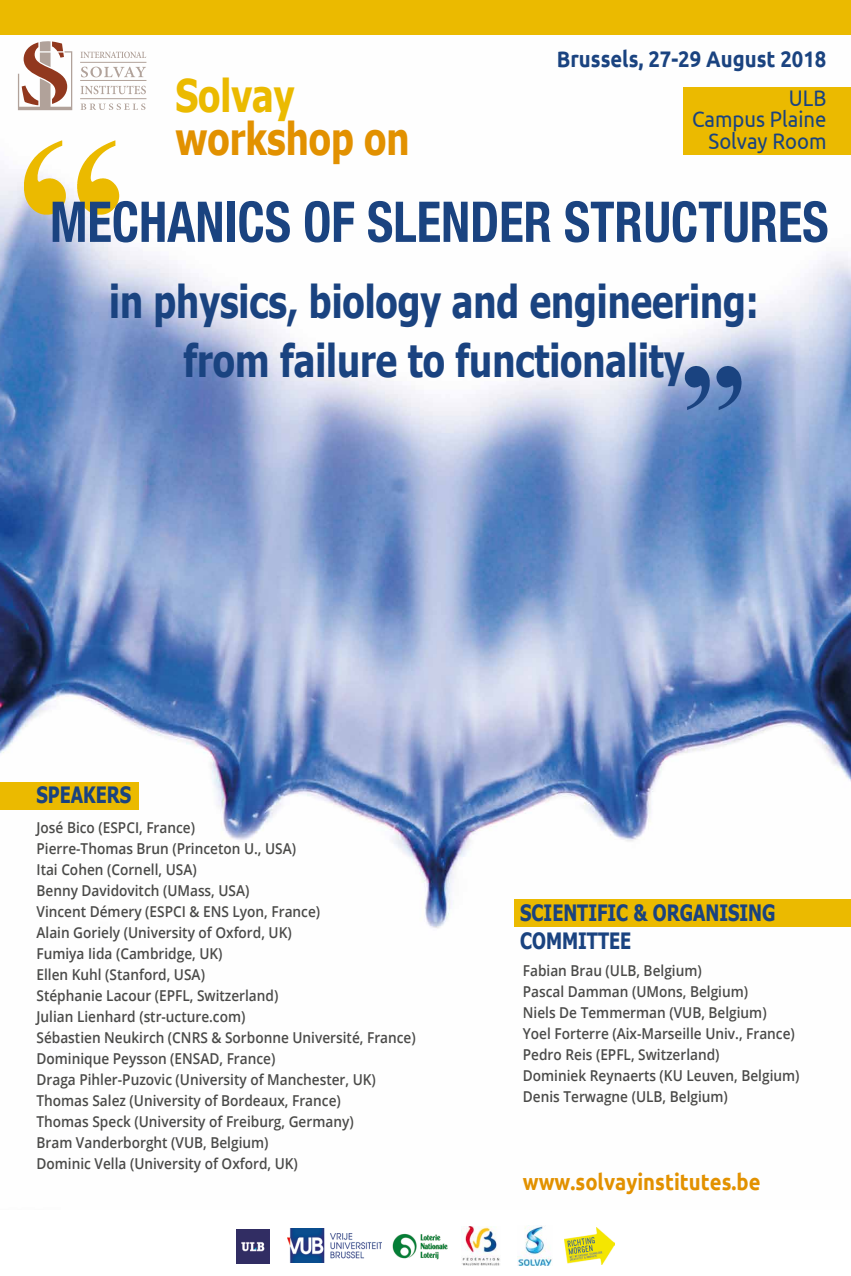
<style>
.page{position:relative;width:851px;height:1276px;background:#fff}
.page>*{position:absolute;margin:0;border:0;box-sizing:border-box;transform-origin:0 0}
.t1{font:700 condensed 56.25px "Helvetica Neue";color:#1a4380;scale:.9 1}
.t2{font:700 45px/59.2px "Tahoma";color:#1a4380;text-align:center;scale:.8 1}
.t3{font:700 45px "Tahoma";color:#e29100;scale:.8 1}
.t4{font:700 45px "Tahoma";color:#ebba00;scale:.8 1}
.t5{font:700 22.5px/27.8px "Tahoma";color:#1a4380;scale:.8 1}
.t6{font:22.5px/21.8px "Ubuntu";color:#1a4380;text-align:right;scale:.9 1}
.t7{font:700 22.5px "Ubuntu";color:#1a4380;scale:.9 1}
.t8{font:700 22.5px "Ubuntu";color:#e29100;scale:.9 1}
.t9{font:600 15px/21px "Open Sans";color:#1d1d1b;scale:.91 1}
</style>
<div class="page">
<img style="left:0;top:34px;width:850px;height:895px">
<div style="left:683px;top:87px;width:167px;height:67px;background:#ebba00"></div>
<div style="left:0;top:781px;width:138px;height:28px;background:#ebba00"></div>
<div style="left:515px;top:899px;width:335px;height:27px;background:#ebba00"></div>
<img style="left:392px;top:1233px;width:56px;height:27px">
<img style="left:236px;top:1230px;width:34px;height:33px">
<img style="left:564px;top:1227px;width:51px;height:37px">
<img style="left:287px;top:1228px;width:94px;height:34px">
<img style="left:461px;top:1226px;width:39px;height:39px">
<img style="left:517px;top:1226px;width:35px;height:39px">
<div style="left:0;top:0;width:850px;height:34px;background:#ebba00"></div>
<img style="left:18px;top:133px;width:120px;height:96px">
<img style="left:673px;top:358px;width:71px;height:57px">
<svg style="left:80px;top:52px;width:66px;height:6px"></svg>
<svg style="left:81px;top:67px;width:65px;height:10px"></svg>
<svg style="left:81px;top:86px;width:65px;height:8px"></svg>
<svg style="left:81px;top:103px;width:64px;height:7px"></svg>
<hr style="left:80px;top:62px;width:66px;height:1px;background:#b1a29a">
<hr style="left:80px;top:80px;width:66px;height:1px;background:#b1a29a">
<hr style="left:80px;top:98px;width:66px;height:1px;background:#b1a29a">
<svg style="left:18px;top:41px;width:54px;height:69px"></svg>
<h2 class="t4" style="left:175px;top:64px;width:150px">Solvay</h2>
<h2 class="t3" style="left:175px;top:107px;width:294px">workshop on</h2>
<h3 class="t7" style="left:556px;top:45px;width:301px">Brussels, 27-29 August 2018</h3>
<h3 class="t6" style="left:692px;top:86px;width:151px">ULB<br>Campus Plaine<br>Solvay Room</h3>
<h1 class="t1" style="left:50px;top:175px;width:866px">MECHANICS OF SLENDER STRUCTURES</h1>
<h2 class="t2" style="left:109px;top:269px;width:813px">in physics, biology and engineering: from failure to functionality</h2>
<h3 class="t5" style="left:36px;top:779px;width:120px">SPEAKERS</h3>
<p class="t9" style="left:36px;top:816px;width:418px">José Bico (ESPCI, France)<br>Pierre-Thomas Brun (Princeton U., USA)<br>Itai Cohen (Cornell, USA)<br>Benny Davidovitch (UMass, USA)<br>Vincent Démery (ESPCI &amp; ENS Lyon, France)<br>Alain Goriely (University of Oxford, UK)<br>Fumiya Iida (Cambridge, UK)<br>Ellen Kuhl (Stanford, USA)<br>Stéphanie Lacour (EPFL, Switzerland)<br>Julian Lienhard (str-ucture.com)<br>Sébastien Neukirch (CNRS &amp; Sorbonne Université, France)<br>Dominique Peysson (ENSAD, France)<br>Draga Pihler-Puzovic (University of Manchester, UK)<br>Thomas Salez (University of Bordeaux, France)<br>Thomas Speck (University of Freiburg, Germany)<br>Bram Vanderborght (VUB, Belgium)<br>Dominic Vella (University of Oxford, UK)</p>
<h3 class="t5" style="left:520px;top:898px;width:320px">SCIENTIFIC &amp; ORGANISING<br>COMMITTEE</h3>
<p class="t9" style="left:522px;top:959px;width:305px">Fabian Brau (ULB, Belgium)<br>Pascal Damman (UMons, Belgium)<br>Niels De Temmerman (VUB, Belgium)<br>Yoel Forterre (Aix-Marseille Univ., France)<br>Pedro Reis (EPFL, Switzerland)<br>Dominiek Reynaerts (KU Leuven, Belgium)<br>Denis Terwagne (ULB, Belgium)</p>
<h3 class="t8" style="left:522px;top:1168px;width:265px">www.solvayinstitutes.be</h3>
</div>
